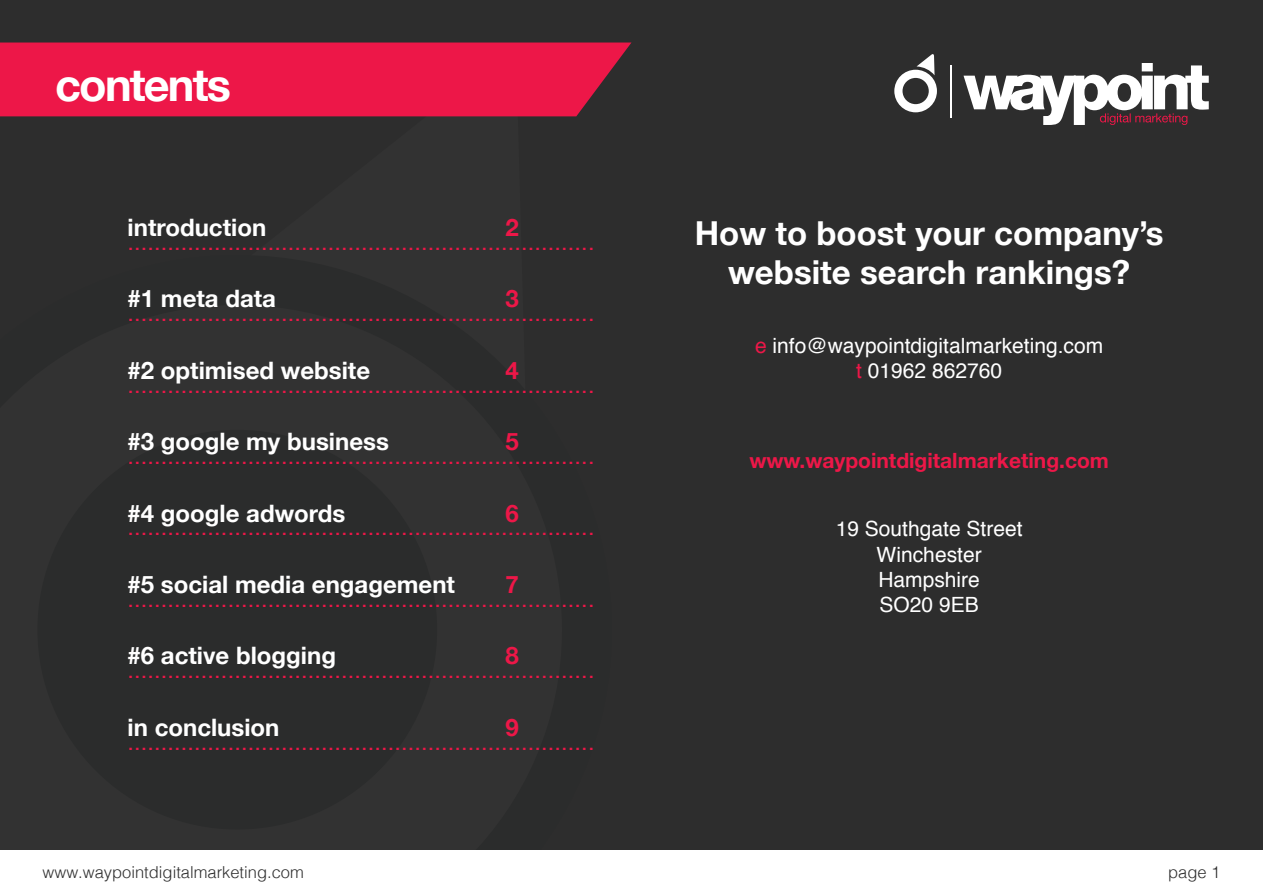
<style>
.page{position:relative;width:1263px;height:893px;background:#2d2d2d}
.page>*{position:absolute;margin:0;border:0;box-sizing:border-box;transform-origin:0 0}
.t1{font:700 45px "Helvetica Neue";letter-spacing:-.04em;color:#fff}
.t2{font:700 33px/39.6px "Helvetica Neue";color:#fff;text-align:center}
.t3{font:700 30px "Helvetica Neue";color:#fff}
.t4{font:24px "Helvetica";color:#ed1748}
.t5{font:700 24px "Helvetica Neue";color:#fff}
.t6{font:700 24px "Helvetica Neue";color:#ed1748}
.t7{font:21px "Helvetica";color:#fff}
.t8{font:700 21px "Helvetica Neue";color:#ed1748}
.t9{font:300 16.5px "Helvetica";color:#2d2d2d}
.s1{color:#ed1748}
</style>
<div class="page">
<div style="left:0;top:43px;width:631px;height:73px;background:#ed1748"></div>
<hr style="left:951px;top:65px;width:1px;height:52px;background:#fff">
<svg style="left:894px;top:54px;width:43px;height:58px"></svg>
<svg style="left:963px;top:63px;width:246px;height:62px"></svg>
<div style="left:0;top:850px;width:1263px;height:43px;background:#fff"></div>
<p class="t1" style="left:55px;top:49px;width:177px">contents</p>
<p class="t5" style="left:128px;top:209px;width:140px">introduction</p>
<p class="t6" style="left:506px;top:209px;width:15px">2</p>
<p class="t4" style="left:128px;top:223px;width:469px">......................................................................</p>
<p class="t5" style="left:128px;top:280px;width:150px">#1 meta data</p>
<p class="t6" style="left:506px;top:280px;width:15px">3</p>
<p class="t4" style="left:128px;top:294px;width:469px">......................................................................</p>
<p class="t5" style="left:128px;top:351px;width:244px">#2 optimised website</p>
<p class="t6" style="left:506px;top:351px;width:15px">4</p>
<p class="t4" style="left:128px;top:366px;width:469px">......................................................................</p>
<p class="t5" style="left:128px;top:423px;width:263px">#3 google my business</p>
<p class="t6" style="left:506px;top:423px;width:15px">5</p>
<p class="t4" style="left:128px;top:437px;width:469px">......................................................................</p>
<p class="t5" style="left:128px;top:494px;width:219px">#4 google adwords</p>
<p class="t6" style="left:506px;top:494px;width:15px">6</p>
<p class="t4" style="left:128px;top:508px;width:469px">......................................................................</p>
<p class="t5" style="left:128px;top:566px;width:329px">#5 social media engagement</p>
<p class="t6" style="left:506px;top:566px;width:15px">7</p>
<p class="t4" style="left:128px;top:580px;width:469px">......................................................................</p>
<p class="t5" style="left:128px;top:637px;width:210px">#6 active blogging</p>
<p class="t6" style="left:506px;top:637px;width:15px">8</p>
<p class="t4" style="left:128px;top:651px;width:469px">......................................................................</p>
<p class="t5" style="left:128px;top:708px;width:153px">in conclusion</p>
<p class="t6" style="left:506px;top:708px;width:15px">9</p>
<p class="t4" style="left:128px;top:723px;width:469px">......................................................................</p>
<p class="t3" style="left:736px;top:208px;width:387px">Waypoint Digital Marketing</p>
<p class="t2" style="left:695px;top:214px;width:470px">How to boost your company’s website search rankings?</p>
<p class="t7" style="left:755px;top:329px;width:350px"><span class="s1">e</span> info@waypointdigitalmarketing.com</p>
<p class="t7" style="left:856px;top:354px;width:147px"><span class="s1">t</span> 01962 862760</p>
<p class="t7" style="left:856px;top:333px;width:147px"><span class="s1">t</span> 01962 862760</p>
<p class="t8" style="left:749px;top:444px;width:361px">www.waypointdigitalmarketing.com</p>
<p class="t7" style="left:836px;top:513px;width:188px">19 Southgate Street</p>
<p class="t7" style="left:877px;top:538px;width:107px">Winchester</p>
<p class="t7" style="left:878px;top:563px;width:103px">Hampshire</p>
<p class="t7" style="left:879px;top:588px;width:101px">SO20 9EB</p>
<p class="t7" style="left:877px;top:517px;width:107px">Winchester</p>
<p class="t7" style="left:878px;top:542px;width:103px">Hampshire</p>
<p class="t7" style="left:879px;top:567px;width:101px">SO20 9EB</p>
<p class="t9" style="left:43px;top:858px;width:263px">www.waypointdigitalmarketing.com</p>
<p class="t9" style="left:1168px;top:858px;width:54px">page 1</p>
</div>
